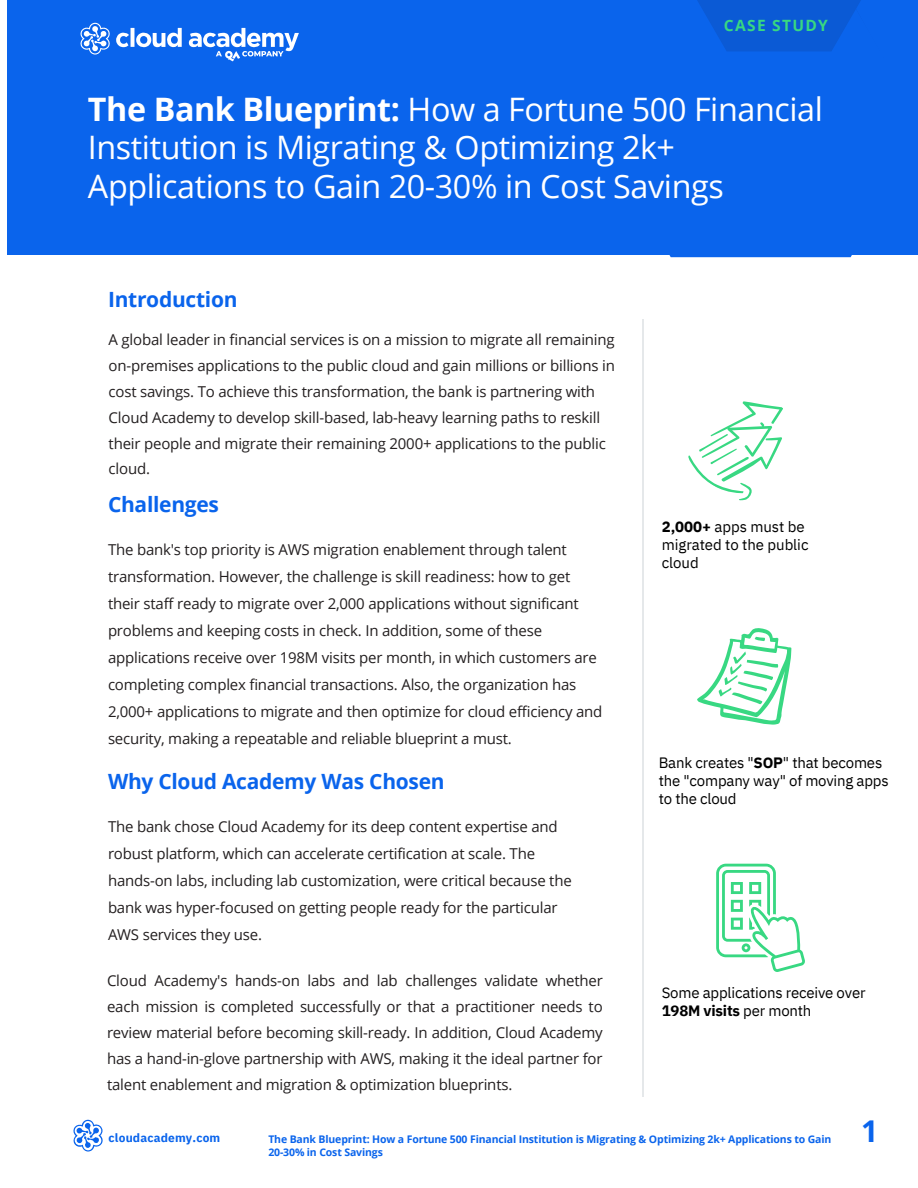
<style>
.page{position:relative;width:918px;height:1188px;background:#fff}
.page>*{position:absolute;margin:0;border:0;box-sizing:border-box;transform-origin:0 0}
.t1{font:32.25px/38.2px "Open Sans";letter-spacing:-.01em;color:#fff}
.t2{font:700 30px "Open Sans";color:#0a64ec}
.t3{font:700 21px "Open Sans";letter-spacing:-.015em;color:#0a64ec}
.t4{font:700 15.6px "Open Sans";letter-spacing:.085em;color:#38d882}
.t5{font:15px/27px "Open Sans";letter-spacing:-.015em;color:#231f20}
.t6{font:15px/18px "IBM Plex Sans";letter-spacing:-.015em;color:#000}
.t7{font:700 12px "IBM Plex Sans";letter-spacing:.015em;color:#0a64ec}
.t8{font:700 10.5px/12.3px "Open Sans";letter-spacing:-.015em;color:#0a64ec}
.s1{font-weight:700}
</style>
<div class="page">
<svg style="left:73px;top:1119px;width:30px;height:33px"></svg>
<div style="left:7px;top:0;width:911px;height:254px;background:#0a64ec"></div>
<svg style="left:80px;top:23px;width:219px;height:38px"></svg>
<svg style="left:596px;top:51px;width:322px;height:206px"></svg>
<svg style="left:697px;top:0;width:164px;height:51px"></svg>
<hr style="left:642px;top:319px;width:2px;height:777px;background:#e5e8ea">
<svg style="left:697px;top:628px;width:94px;height:97px"></svg>
<svg style="left:688px;top:401px;width:95px;height:100px"></svg>
<svg style="left:716px;top:864px;width:89px;height:108px"></svg>
<p class="t4" style="left:724px;top:14px;width:106px">CASE STUDY</p>
<p class="t1" style="left:88px;top:90px;width:736px"><span class="s1">The Bank Blueprint:</span> How a Fortune 500 Financial<br>Institution is Migrating &amp; Optimizing 2k+<br>Applications to Gain 20-30% in Cost Savings</p>
<p class="t3" style="left:108px;top:285px;width:131px">Introduction</p>
<p class="t5" style="left:109px;top:326px;width:508px;line-height:25.8px">A global leader in financial services is on a mission to migrate all remaining on-premises applications to the public cloud and gain millions or billions in cost savings. To achieve this transformation, the bank is partnering with Cloud Academy to develop skill-based, lab-heavy learning paths to reskill their people and migrate their remaining 2000+ applications to the public cloud.</p>
<p class="t3" style="left:108px;top:489px;width:113px">Challenges</p>
<p class="t5" style="left:108px;top:535px;width:496px">The bank's top priority is AWS migration enablement through talent transformation. However, the challenge is skill readiness: how to get their staff ready to migrate over 2,000 applications without significant problems and keeping costs in check. In addition, some of these applications receive over 198M visits per month, in which customers are completing complex financial transactions. Also, the organization has 2,000+ applications to migrate and then optimize for cloud efficiency and security, making a repeatable and reliable blueprint a must.</p>
<p class="t3" style="left:108px;top:766px;width:338px">Why Cloud Academy Was Chosen</p>
<p class="t5" style="left:108px;top:812px;width:465px">The bank chose Cloud Academy for its deep content expertise and robust platform, which can accelerate certification at scale. The hands-on labs, including lab customization, were critical because the bank was hyper-focused on getting people ready for the particular AWS services they use.</p>
<p class="t5" style="left:107px;top:968px;width:497px;line-height:25.8px;text-align:justify">Cloud Academy's hands-on labs and lab challenges validate whether each mission is completed successfully or that a practitioner needs to review material before becoming skill-ready. In addition, Cloud Academy has a hand-in-glove partnership with AWS, making it the ideal partner for talent enablement and migration &amp; optimization blueprints.</p>
<p class="t6" style="left:662px;top:518px;width:148px"><span class="s1">2,000+</span> apps must be migrated to the public cloud</p>
<p class="t6" style="left:659px;top:753px;width:231px">Bank creates "<span class="s1">SOP</span>" that becomes the "company way" of moving apps to the cloud</p>
<p class="t6" style="left:662px;top:983px;width:205px">Some applications receive over<br><span class="s1">198M visits</span> per month</p>
<p class="t7" style="left:109px;top:1130px;width:113px">cloudacademy.com</p>
<p class="t8" style="left:268px;top:1133px;width:565px">The Bank Blueprint: How a Fortune 500 Financial Institution is Migrating &amp; Optimizing 2k+ Applications to Gain<br>20-30% in Cost Savings</p>
<p class="t2" style="left:861px;top:1110px;width:19px">1</p>
</div>
